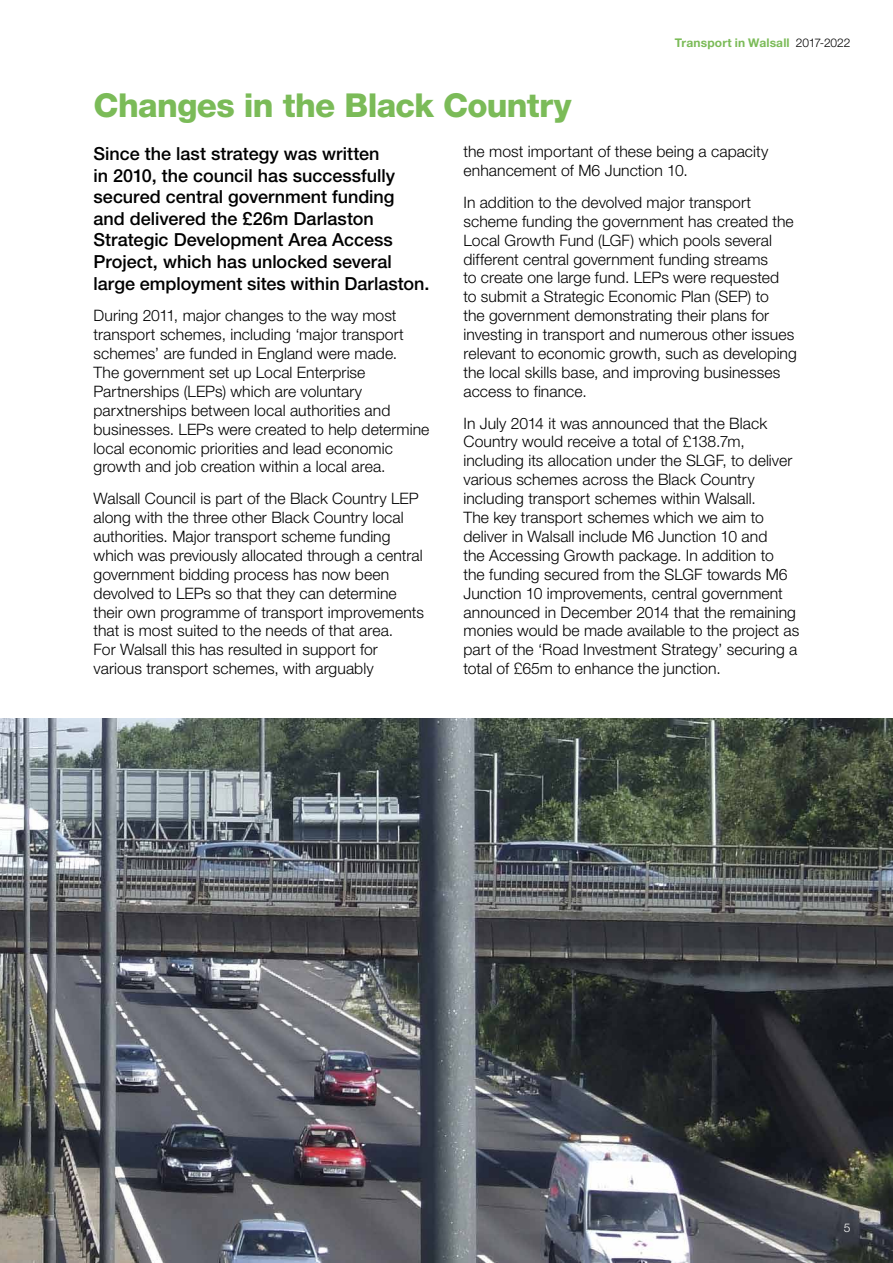
<style>
.page{position:relative;width:893px;height:1263px;background:#fff}
.page>*{position:absolute;margin:0;border:0;box-sizing:border-box;transform-origin:0 0}
.t1{font:800 33px "Helvetica Neue LT Std";letter-spacing:-.02em;color:#7bbb58}
.t2{font:500 18px/21.6px "Helvetica Neue LT Std";color:#000}
.t3{font:300 15.75px/18.9px "Helvetica Neue LT Std";letter-spacing:.005em;color:#000}
.t4{font:700 12px "Helvetica Neue LT Std";letter-spacing:.015em;color:#7bbb58}
.t5{font:300 12px "Helvetica Neue LT Std";color:#fff}
.s1{font-weight:300;color:#000}
</style>
<div class="page">
<img style="left:0;top:719px;width:893px;height:544px">
<p class="t4" style="left:675px;top:35px;width:177px">Transport in Walsall <span class="s1">2017-2022</span></p>
<h1 class="t1" style="left:94px;top:86px;width:479px">Changes in the Black Country</h1>
<p class="t2" style="left:94px;top:143px;width:337px">Since the last strategy was written<br>in 2010, the council has successfully secured central government funding and delivered the £26m Darlaston Strategic Development Area Access Project, which has unlocked several large employment sites within Darlaston.</p>
<p class="t3" style="left:94px;top:306px;width:337px">During 2011, major changes to the way most transport schemes, including ‘major transport schemes’ are funded in England were made.<br>The government set up Local Enterprise Partnerships (LEPs) which are voluntary parxtnerships between local authorities and businesses. LEPs were created to help determine local economic priorities and lead economic growth and job creation within a local area.</p>
<p class="t3" style="left:94px;top:489px;width:332px">Walsall Council is part of the Black Country LEP along with the three other Black Country local authorities. Major transport scheme funding which was previously allocated through a central government bidding process has now been devolved to LEPs so that they can determine their own programme of transport improvements that is most suited to the needs of that area.<br>For Walsall this has resulted in support for various transport schemes, with arguably</p>
<p class="t3" style="left:463px;top:142px;width:306px">the most important of these being a capacity enhancement of M6 Junction 10.</p>
<p class="t3" style="left:463px;top:192px;width:335px">In addition to the devolved major transport scheme funding the government has created the Local Growth Fund (LGF) which pools several different central government funding streams<br>to create one large fund. LEPs were requested<br>to submit a Strategic Economic Plan (SEP) to<br>the government demonstrating their plans for investing in transport and numerous other issues relevant to economic growth, such as developing the local skills base, and improving businesses access to finance.</p>
<p class="t3" style="left:463px;top:413px;width:337px">In July 2014 it was announced that the Black Country would receive a total of £138.7m, including its allocation under the SLGF, to deliver various schemes across the Black Country including transport schemes within Walsall.<br>The key transport schemes which we aim to deliver in Walsall include M6 Junction 10 and<br>the Accessing Growth package. In addition to<br>the funding secured from the SLGF towards M6<br>Junction 10 improvements, central government announced in December 2014 that the remaining monies would be made available to the project as part of the ‘Road Investment Strategy’ securing a total of £65m to enhance the junction.</p>
<p class="t5" style="left:844px;top:1220px;width:8px">5</p>
</div>
